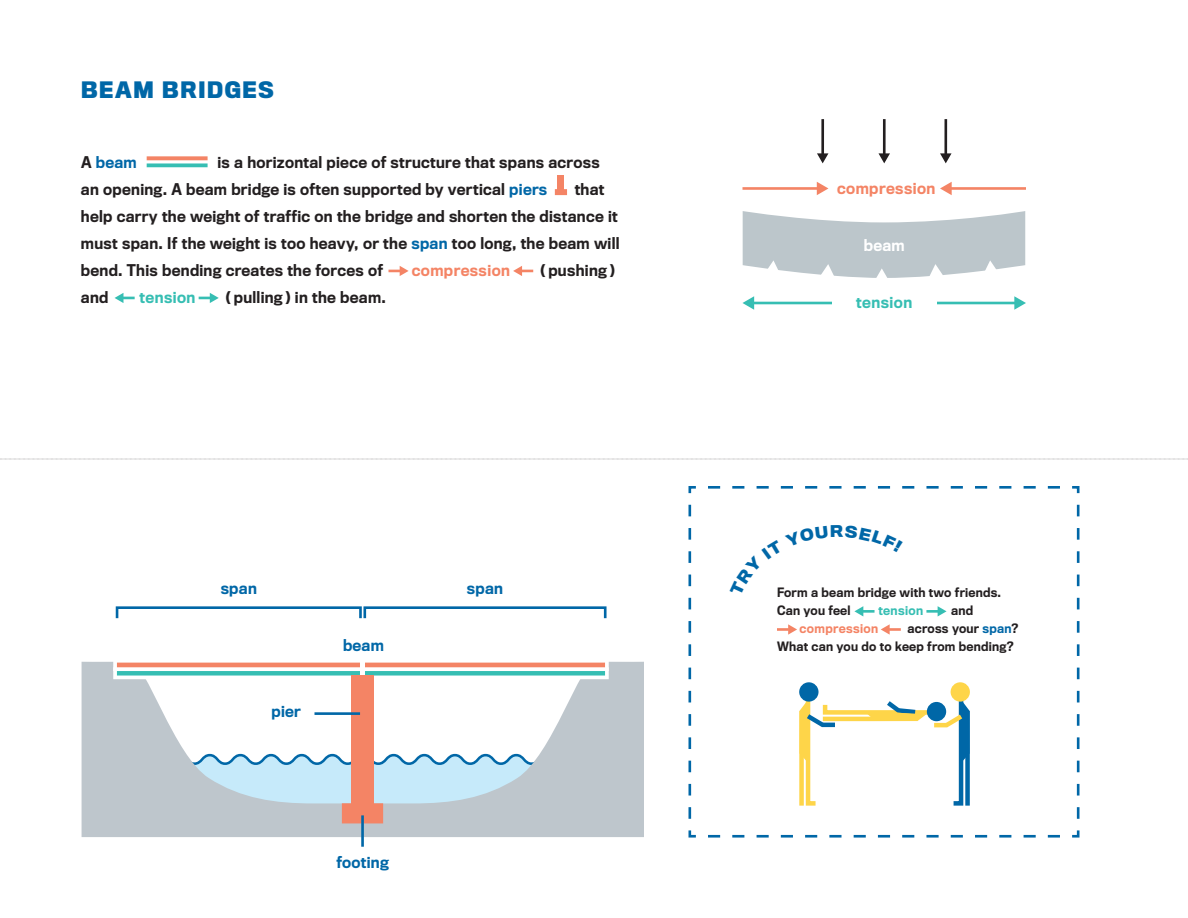
<style>
.page{position:relative;width:1188px;height:918px;background:#fff}
.page>*{position:absolute;margin:0;border:0;box-sizing:border-box;transform-origin:0 0}
.t1{font:700 21px "Titling Gothic FB Narrow";letter-spacing:.08em;color:#0067a7}
.t2{font:500 15px/27px "Titling Gothic FB Narrow";letter-spacing:.02em;color:#231f20}
.t3{font:500 15px "Titling Gothic FB Narrow";letter-spacing:.02em;color:#0067a7}
.t4{font:500 15px "Titling Gothic FB Narrow";letter-spacing:.03em;color:#f48465}
.t5{font:500 15px "Titling Gothic FB Narrow";letter-spacing:.03em;color:#36beb3}
.t6{font:500 15px "Titling Gothic FB Narrow";color:#fff}
.t7{font:500 12px/18px "Titling Gothic FB Narrow";letter-spacing:.02em;color:#231f20}
.t8{font:500 12px "Titling Gothic FB Narrow";letter-spacing:.03em;color:#f48465}
.t9{font:500 12px "Titling Gothic FB Narrow";letter-spacing:.03em;color:#36beb3}
.s1{color:#0067a7}
.s2{color:#231f20}
</style>
<div class="page">
<svg style="left:82px;top:662px;width:278px;height:175px"></svg>
<svg style="left:360px;top:662px;width:283px;height:175px"></svg>
<svg style="left:113px;top:662px;width:496px;height:17px"></svg>
<div style="left:360px;top:659px;width:5px;height:18px;background:#fff"></div>
<div style="left:351px;top:675px;width:23px;height:144px;background:#f48465"></div>
<svg style="left:142px;top:753px;width:427px;height:82px;background:#c1cdd6"></svg>
<svg style="left:146px;top:156px;width:62px;height:12px"></svg>
<div style="left:558px;top:175px;width:6px;height:19px;background:#f48465"></div>
<svg style="left:555px;top:189px;width:12px;height:6px"></svg>
<svg style="left:389px;top:266px;width:20px;height:10px"></svg>
<svg style="left:513px;top:266px;width:20px;height:10px"></svg>
<svg style="left:115px;top:293px;width:20px;height:10px"></svg>
<svg style="left:199px;top:293px;width:20px;height:10px"></svg>
<hr style="left:314px;top:712px;width:46px;height:3px;background:#0067a7">
<hr style="left:821px;top:119px;width:3px;height:37px;background:#231f20">
<svg style="left:817px;top:151px;width:12px;height:13px"></svg>
<hr style="left:883px;top:119px;width:3px;height:40px;background:#231f20">
<svg style="left:878px;top:151px;width:12px;height:13px"></svg>
<hr style="left:944px;top:119px;width:3px;height:37px;background:#231f20">
<svg style="left:940px;top:151px;width:12px;height:13px"></svg>
<hr style="left:752px;top:302px;width:264px;height:2px;background:#36beb3">
<svg style="left:742px;top:296px;width:12px;height:14px"></svg>
<svg style="left:1014px;top:296px;width:12px;height:14px"></svg>
<div style="left:832px;top:296px;width:105px;height:18px;background:#fff"></div>
<hr style="left:742px;top:187px;width:77px;height:3px;background:#f48465">
<svg style="left:817px;top:182px;width:11px;height:13px"></svg>
<hr style="left:950px;top:187px;width:76px;height:3px;background:#f48465">
<svg style="left:940px;top:182px;width:12px;height:13px"></svg>
<svg style="left:743px;top:211px;width:282px;height:67px"></svg>
<div style="left:116px;top:606px;width:246px;height:13px;border:3px solid #0067a7"></div>
<div style="left:363px;top:606px;width:244px;height:13px;border:3px solid #0067a7"></div>
<svg style="left:688px;top:486px;width:392px;height:352px"></svg>
<hr style="left:361px;top:815px;width:3px;height:32px;background:#0067a7">
<svg style="left:0;top:459px;width:1188px;height:1px"></svg>
<svg style="left:730px;top:525px;width:173px;height:71px"></svg>
<h1 class="t1" style="left:81px;top:77px;width:194px">BEAM BRIDGES</h1>
<p class="t2" style="left:81px;top:149px;width:520px;text-indent:137px">is a horizontal piece of structure that spans across an opening. A beam bridge is often supported by vertical <span class="s1">piers</span></p>
<p class="t3" style="left:81px;top:153px;width:57px"><span class="s2">A</span> beam</p>
<p class="t2" style="left:81px;top:176px;width:540px;text-indent:494px">that help carry the weight of traffic on the bridge and shorten the distance it must span. If the weight is too heavy, or the <span class="s1">span</span> too long, the beam will bend. This bending creates the forces of</p>
<p class="t4" style="left:412px;top:261px;width:100px">compression</p>
<p class="t2" style="left:540px;top:257px;width:76px">( pushing )</p>
<p class="t2" style="left:81px;top:284px;width:29px">and</p>
<p class="t5" style="left:140px;top:288px;width:57px">tension</p>
<p class="t2" style="left:226px;top:284px;width:162px">( pulling ) in the beam.</p>
<p class="t3" style="left:221px;top:579px;width:38px">span</p>
<p class="t3" style="left:467px;top:579px;width:38px">span</p>
<p class="t3" style="left:272px;top:702px;width:31px">pier</p>
<p class="t3" style="left:343px;top:636px;width:42px">beam</p>
<p class="t3" style="left:336px;top:853px;width:54px">footing</p>
<p class="t4" style="left:837px;top:179px;width:100px">compression</p>
<p class="t6" style="left:864px;top:236px;width:42px">beam</p>
<p class="t5" style="left:856px;top:293px;width:57px">tension</p>
<p class="t7" style="left:777px;top:583px;width:226px">Form a beam bridge with two friends.<br>Can you feel</p>
<p class="t9" style="left:878px;top:603px;width:46px">tension</p>
<p class="t7" style="left:951px;top:601px;width:23px">and</p>
<p class="t7" style="left:777px;top:619px;width:243px;text-indent:131px">across your <span class="s1">span</span>?<br>What can you do to keep from bending?</p>
<p class="t8" style="left:800px;top:621px;width:80px">compression</p>
</div>
